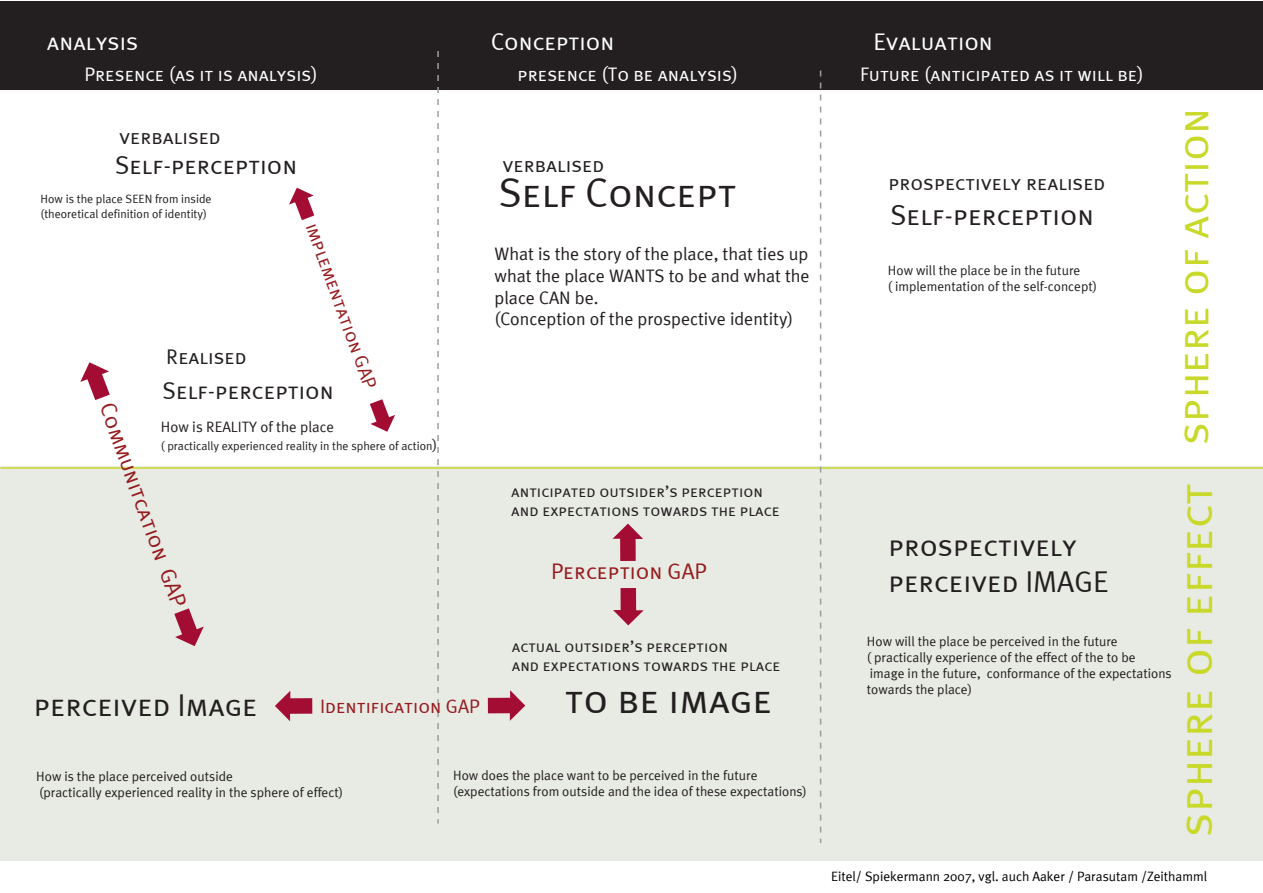
<style>
.page{position:relative;width:1263px;height:893px;background:#fff}
.page>*{position:absolute;margin:0;border:0;box-sizing:border-box;transform-origin:0 0}
.t1{font:48px "Meta Plus Normal Caps";color:#c8d92a}
.t2{font:40.95px "Meta Plus Normal Caps";color:#231f20}
.t3{font:31.5px "Meta Plus Normal Caps";color:#231f20}
.t4{font:30px/36px "Meta Plus Normal Caps";color:#231f20}
.t5{font:28.5px "Meta Plus Normal Caps";color:#231f20}
.t6{font:25.5px "Meta Plus Normal Caps";color:#231f20}
.t7{font:24px "Meta Plus Normal Caps";color:#fff}
.t8{font:24px "Meta Plus Normal Caps";color:#231f20}
.t9{font:22.5px "Meta Plus Normal Caps";color:#951b1e}
.t10{font:21.15px "Meta Plus Normal Caps";color:#231f20}
.t11{font:19.5px "Meta Plus Normal Caps";color:#fff}
.t12{font:19.5px "Meta Plus Normal Caps";color:#951b1e}
.t13{font:19.35px "Meta Plus Normal Caps";color:#951b1e}
.t14{font:18px/21.6px "Meta Plus Normal";color:#231f20}
.t15{font:16.5px/19.8px "Meta Plus Normal Caps";color:#231f20}
.t16{font:15px "Meta Plus Normal";color:#231f20}
.t17{font:13.5px/16.2px "Meta Plus Normal";color:#231f20}
.t18{font:13.5px "Meta Plus Normal";color:#000}
.t19{font:12px/14.4px "Meta Plus Normal";color:#231f20}
.s1{font-size:15px}
.s2{font-size:45px}
</style>
<div class="page">
<div style="left:0;top:2px;width:1263px;height:88px;background:#231f20"></div>
<div style="left:0;top:466px;width:1262px;height:395px;background:#e8eae4"></div>
<hr style="left:0;top:467px;width:1263px;height:2px;background:#c8d92a">
<svg style="left:437px;top:51px;width:2px;height:773px"></svg>
<svg style="left:820px;top:71px;width:1px;height:772px"></svg>
<svg style="left:612px;top:524px;width:31px;height:37px"></svg>
<svg style="left:613px;top:588px;width:31px;height:37px"></svg>
<svg style="left:488px;top:690px;width:37px;height:31px"></svg>
<svg style="left:275px;top:691px;width:37px;height:30px"></svg>
<svg style="left:174px;top:608px;width:30px;height:38px"></svg>
<svg style="left:80px;top:362px;width:30px;height:38px"></svg>
<svg style="left:370px;top:399px;width:25px;height:33px"></svg>
<svg style="left:289px;top:188px;width:25px;height:32px"></svg>
<h3 class="t7" style="left:47px;top:28px;width:93px">analysis</h3>
<h3 class="t7" style="left:491px;top:28px;width:125px">Conception</h3>
<h3 class="t7" style="left:873px;top:28px;width:121px">Evaluation</h3>
<h3 class="t11" style="left:84px;top:63px;width:235px">Presence (as it is analysis)</h3>
<h3 class="t11" style="left:517px;top:63px;width:222px">presence (To be analysis)</h3>
<h3 class="t11" style="left:860px;top:63px;width:285px">Future (anticipated as it will be)</h3>
<h3 class="t10" style="left:119px;top:124px;width:103px">verbalised</h3>
<h3 class="t6" style="left:115px;top:150px;width:183px">Self-perception</h3>
<p class="t19" style="left:41px;top:192px;width:173px">How is the place SEEN from inside (theoretical definition of identity)</p>
<h3 class="t13" style="left:322px;top:220px;width:176px;rotate:70deg">implementation GAP</h3>
<h3 class="t10" style="left:166px;top:345px;width:82px">Realised</h3>
<h3 class="t8" style="left:162px;top:377px;width:173px">Self-perception</h3>
<p class="t16" style="left:161px;top:418px;width:175px">How is REALITY of the place</p>
<p class="t19" style="left:161px;top:438px;width:278px">( practically experienced reality in the sphere of action<span class="s1">)</span></p>
<h3 class="t9" style="left:119px;top:399px;width:217px;rotate:70deg">Communitcation GAP</h3>
<h3 class="t3" style="left:34px;top:687px;width:225px">perceived Image</h3>
<h3 class="t12" style="left:320px;top:695px;width:161px">Identification GAP</h3>
<h3 class="t10" style="left:502px;top:153px;width:103px">verbalised</h3>
<h2 class="t2" style="left:499px;top:169px;width:239px">Self Concept</h2>
<h3 class="t14" style="left:495px;top:243px;width:317px">What is the story of the place, that ties up what the place WANTS to be and what the place CAN be.<br>(Conception of the prospective identity)</h3>
<p class="t15" style="left:511px;top:481px;width:270px">anticipated outsider’s perception and expectations towards the place</p>
<h3 class="t9" style="left:551px;top:558px;width:157px">Perception GAP</h3>
<p class="t15" style="left:512px;top:636px;width:270px">actual outsider’s perception<br>and expectations towards the place</p>
<h2 class="t2" style="left:565px;top:676px;width:209px">to be image</h2>
<p class="t17" style="left:36px;top:768px;width:308px">How is the place perceived outside<br>(practically experienced reality in the sphere of effect)</p>
<p class="t17" style="left:453px;top:767px;width:355px">How does the place want to be perceived in the future (expectations from outside and the idea of these expectations)</p>
<h3 class="t10" style="left:888px;top:170px;width:219px">prospectively realised</h3>
<h3 class="t5" style="left:890px;top:198px;width:205px">Self-perception</h3>
<p class="t17" style="left:888px;top:262px;width:211px">How will the place be in the future<br>( implementation of the self-concept)</p>
<h3 class="t4" style="left:888px;top:527px;width:222px">prospectively perceived IMAGE</h3>
<p class="t17" style="left:867px;top:633px;width:306px">How will the place be perceived in the future<br>( practically experience of the effect of the to be image in the future, conformance of the expectations towards the place)</p>
<h1 class="t1" style="left:1168px;top:837px;width:731px;rotate:-90deg">sphere of effect <span class="s2">sphere of action</span></h1>
<p class="t18" style="left:831px;top:868px;width:377px">Eitel/ Spiekermann 2007, vgl. auch Aaker / Parasutam /Zeithamml</p>
</div>
